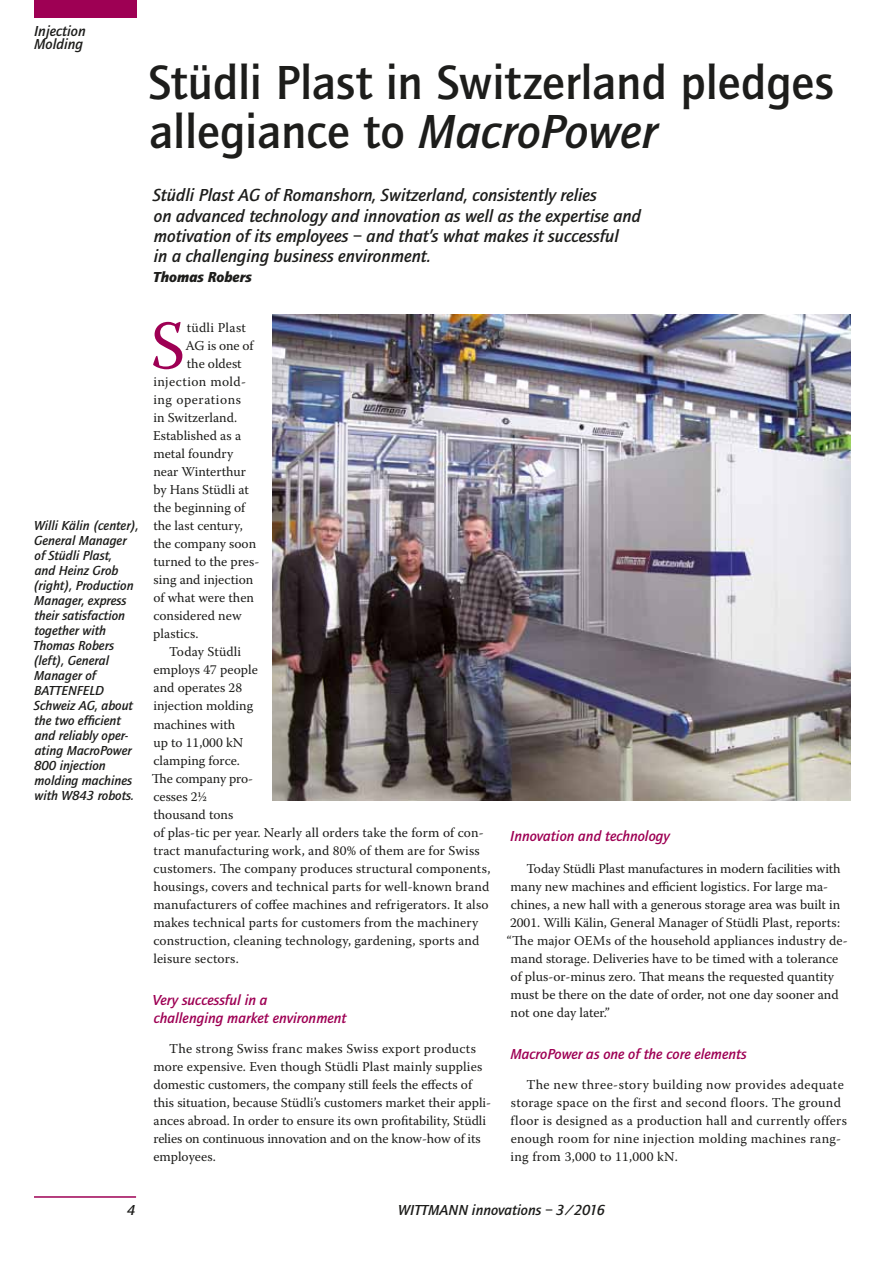
<style>
.page{position:relative;width:893px;height:1263px;background:#fff}
.page>*{position:absolute;margin:0;border:0;box-sizing:border-box;transform-origin:0 0}
.t1{font:68.25px "Warnock Pro";color:#9e0054}
.t2{font:500 49.5px/49.5px "Quay Sans";color:#1d1d1b}
.t3{font:italic 500 18px/20.2px "Quay Sans";color:#1d1d1b}
.t4{font:italic 500 15px/18px "Quay Sans";color:#9e0054}
.t5{font:italic 500 15px/13.5px "Quay Sans";color:#1d1d1b}
.t6{font:italic 900 15px "Quay Sans";color:#1d1d1b}
.t7{font:13.5px/18px "Warnock Pro";letter-spacing:.005em;color:#1d1d1b}
.t8{font:italic 500 13.5px/15px "Quay Sans";color:#1d1d1b}
.t9{font:13.5px "Warnock Pro";letter-spacing:.03em;color:#1d1d1b}
.t10{font:13.5px "Warnock Pro";letter-spacing:-.015em;color:#1d1d1b}
.t11{font:13.5px "Warnock Pro";letter-spacing:.04em;color:#1d1d1b}
.s1{font-style:italic}
</style>
<div class="page">
<div style="left:34px;top:0;width:102px;height:18px;background:#9e0054"></div>
<hr style="left:34px;top:1196px;width:102px;height:2px;background:#9e0054">
<img style="left:272px;top:314px;width:578px;height:486px">
<p class="t5" style="left:34px;top:24px;width:53px">Injection<br>Molding</p>
<h2 class="t2" style="left:148px;top:58px;width:687px">Stüdli Plast in Switzerland pledges allegiance to <span class="s1">MacroPower</span></h2>
<p class="t3" style="left:153px;top:185px;width:490px">Stüdli Plast AG of Romanshorn, Switzerland, consistently relies<br>on advanced technology and innovation as well as the expertise and motivation of its employees – and that’s what makes it successful<br>in a challenging business environment.</p>
<p class="t6" style="left:153px;top:268px;width:100px">Thomas Robers</p>
<p class="t8" style="left:33px;top:518px;width:107px">Willi Kälin (center),<br>General Manager of Stüdli Plast,<br>and Heinz Grob (right), Production<br>Manager, express their satisfaction together with<br>Thomas Robers (left), General<br>Manager of<br>BATTENFELD<br>Schweiz AG, about the two efficient and reliably oper&shy;ating MacroPower<br>800 injection molding machines with W843 robots.</p>
<h1 class="t1" style="left:150px;top:304px;width:36px">S</h1>
<p class="t7" style="left:187px;top:318px;width:61px">tüdli Plast</p>
<p class="t7" style="left:185px;top:336px;width:70px">AG is one of</p>
<p class="t7" style="left:187px;top:354px;width:56px">the oldest</p>
<p class="t9" style="left:153px;top:373px;width:94px">injection mold-</p>
<p class="t11" style="left:153px;top:391px;width:89px">ing operations</p>
<p class="t7" style="left:153px;top:408px;width:85px">in Switzerland.</p>
<p class="t7" style="left:153px;top:426px;width:90px">Established as a</p>
<p class="t7" style="left:153px;top:444px;width:81px">metal foundry</p>
<p class="t7" style="left:153px;top:462px;width:94px">near Winterthur</p>
<p class="t7" style="left:153px;top:480px;width:97px">by Hans Stüdli at</p>
<p class="t7" style="left:153px;top:498px;width:93px">the beginning of</p>
<p class="t7" style="left:153px;top:517px;width:91px">the last century,</p>
<p class="t7" style="left:153px;top:535px;width:104px">the company soon</p>
<p class="t7" style="left:153px;top:553px;width:108px">turned to the pres-</p>
<p class="t7" style="left:154px;top:571px;width:101px">sing and injection</p>
<p class="t7" style="left:153px;top:589px;width:102px">of what were then</p>
<p class="t7" style="left:153px;top:607px;width:90px">considered new</p>
<p class="t7" style="left:153px;top:625px;width:47px">plastics.</p>
<p class="t7" style="left:169px;top:643px;width:74px">Today Stüdli</p>
<p class="t7" style="left:153px;top:661px;width:106px">employs 47 people</p>
<p class="t7" style="left:154px;top:679px;width:90px">and operates 28</p>
<p class="t7" style="left:153px;top:697px;width:101px">injection molding</p>
<p class="t7" style="left:153px;top:715px;width:83px">machines with</p>
<p class="t7" style="left:153px;top:733px;width:91px">up to 11,000 kN</p>
<p class="t7" style="left:153px;top:751px;width:88px">clamping force.</p>
<p class="t10" style="left:152px;top:770px;width:103px">The company pro-</p>
<p class="t7" style="left:153px;top:787px;width:55px">cesses 2½</p>
<p class="t7" style="left:153px;top:805px;width:81px">thousand tons</p>
<p class="t7" style="left:153px;top:823px;width:332px">of plas-tic per year. Nearly all orders take the form of con-</p>
<p class="t7" style="left:153px;top:841px;width:328px">tract manufacturing work, and 80% of them are for Swiss</p>
<p class="t7" style="left:153px;top:859px;width:339px">customers. The company produces structural components,</p>
<p class="t7" style="left:153px;top:877px;width:337px">housings, covers and technical parts for well-known brand</p>
<p class="t7" style="left:153px;top:895px;width:337px">manufacturers of coffee machines and refrigerators. It also</p>
<p class="t7" style="left:153px;top:913px;width:327px">makes technical parts for customers from the machinery</p>
<p class="t7" style="left:153px;top:931px;width:327px">construction, cleaning technology, gardening, sports and</p>
<p class="t7" style="left:153px;top:949px;width:87px">leisure sectors.</p>
<p class="t4" style="left:152px;top:991px;width:196px">Very successful in a<br>challenging market environment</p>
<p class="t7" style="left:153px;top:1039px;width:339px;text-indent:16px">The strong Swiss franc makes Swiss export products more expensive. Even though Stüdli Plast mainly supplies domestic customers, the company still feels the effects of this situation, because Stüdli’s customers market their appli&shy;ances abroad. In order to ensure its own profitability, Stüdli relies on continuous innovation and on the know-how of its employees.</p>
<p class="t4" style="left:510px;top:827px;width:161px">Innovation and technology</p>
<p class="t7" style="left:507px;top:859px;width:342px;text-indent:20px">Today Stüdli Plast manufactures in modern facilities with many new machines and efficient logistics. For large ma&shy;chines, a new hall with a generous storage area was built in 2001. Willi Kälin, General Manager of Stüdli Plast, reports: “The major OEMs of the household appliances industry de&shy;mand storage. Deliveries have to be timed with a tolerance of plus-or-minus zero. That means the requested quantity must be there on the date of order, not one day sooner and not one day later.”</p>
<p class="t4" style="left:510px;top:1045px;width:238px">MacroPower as one of the core elements</p>
<p class="t7" style="left:511px;top:1075px;width:338px;text-indent:16px">The new three-story building now provides adequate storage space on the first and second floors. The ground floor is designed as a production hall and currently offers enough room for nine injection molding machines rang&shy;ing from 3,000 to 11,000 kN.</p>
<p class="t5" style="left:127px;top:1203px;width:10px">4</p>
<p class="t5" style="left:398px;top:1203px;width:208px">WITTMANN innovations – 3/2016</p>
</div>
